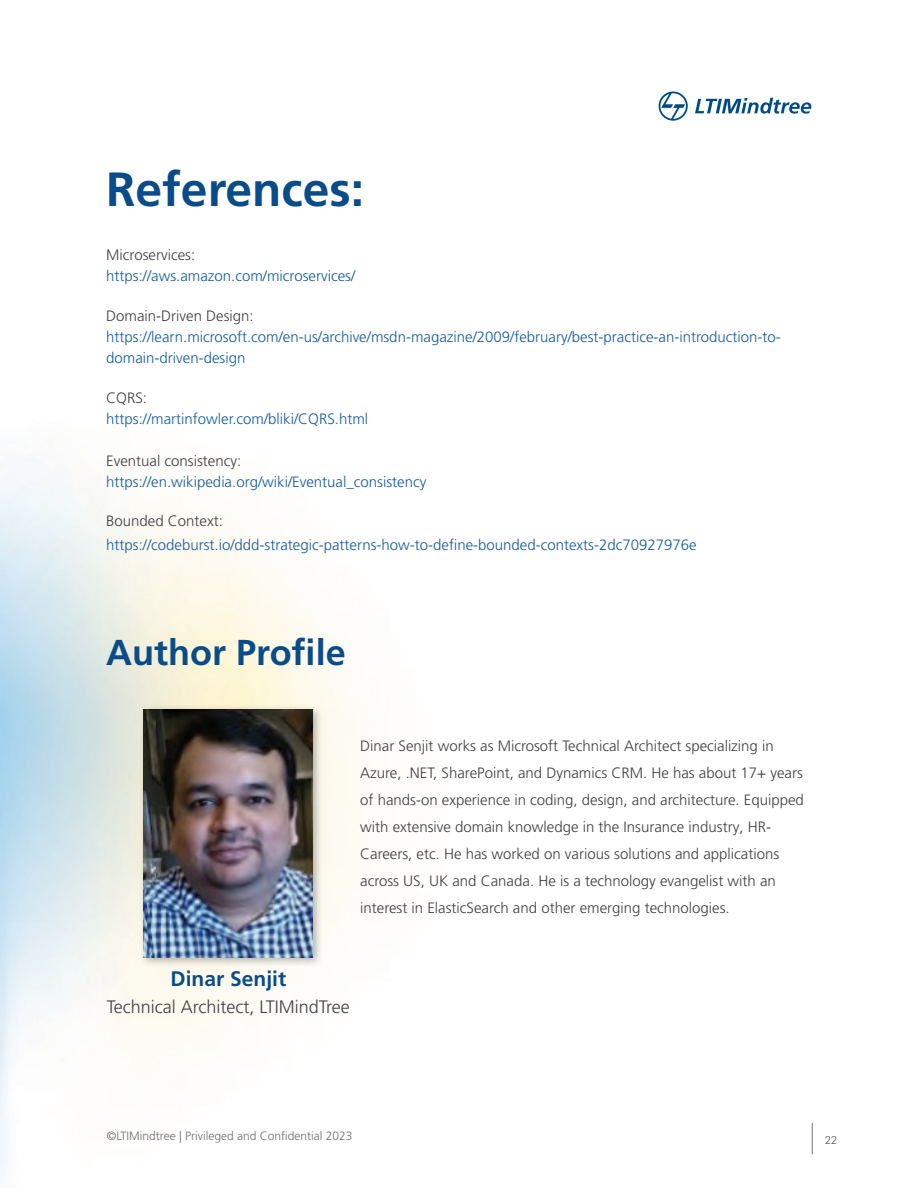
<style>
.page{position:relative;width:918px;height:1188px;background:#fff}
.page>*{position:absolute;margin:0;border:0;box-sizing:border-box;transform-origin:0 0}
.t1{font:700 48px "Frutiger LT Pro";color:#094c89}
.t2{font:700 36px "Frutiger LT Pro";color:#094c89}
.t3{font:700 21px "Frutiger LT Pro";color:#094c89}
.t4{font:300 18px "Frutiger LT Pro";color:#414042}
.t5{font:300 15px/27px "Frutiger LT Pro";color:#414042}
.t6{font:300 15px/21px "Frutiger LT Pro";color:#175d9e}
.t7{font:300 12px "Frutiger LT Pro";color:#6c6d70}
.t8{font:300 10.5px "Bw Modelica";color:#231f20}
</style>
<div class="page">
<hr style="left:812px;top:1123px;width:1px;height:31px;background:#808285">
<svg style="left:659px;top:92px;width:29px;height:29px"></svg>
<svg style="left:695px;top:98px;width:116px;height:16px"></svg>
<div style="left:138px;top:704px;width:185px;height:263px;background:#231f20;opacity:.34"></div>
<img style="left:144px;top:710px;width:169px;height:247px">
<h1 class="t1" style="left:106px;top:161px;width:259px">References:</h1>
<p class="t5" style="left:106px;top:242px;width:90px">Microservices:</p>
<p class="t6" style="left:106px;top:266px;width:251px">https://aws.amazon.com/microservices/</p>
<p class="t5" style="left:106px;top:302px;width:149px">Domain-Driven Design:</p>
<p class="t6" style="left:106px;top:326px;width:676px">https://learn.microsoft.com/en-us/archive/msdn-magazine/2009/february/best-practice-an-introduction-to&shy;domain-driven-design</p>
<p class="t5" style="left:106px;top:384px;width:42px">CQRS:</p>
<p class="t6" style="left:106px;top:408px;width:263px">https://martinfowler.com/bliki/CQRS.html</p>
<p class="t5" style="left:106px;top:447px;width:136px">Eventual consistency:</p>
<p class="t6" style="left:106px;top:471px;width:322px">https://en.wikipedia.org/wiki/Eventual_consistency</p>
<p class="t5" style="left:106px;top:507px;width:118px">Bounded Context:</p>
<p class="t6" style="left:106px;top:534px;width:592px">https://codeburst.io/ddd-strategic-patterns-how-to-define-bounded-contexts-2dc70927976e</p>
<h2 class="t2" style="left:106px;top:632px;width:241px">Author Profile</h2>
<p class="t5" style="left:360px;top:733px;width:445px">Dinar Senjit works as Microsoft Technical Architect specializing in Azure, .NET, SharePoint, and Dynamics CRM. He has about 17+ years of hands-on experience in coding, design, and architecture. Equipped with extensive domain knowledge in the Insurance industry, HR-Careers, etc. He has worked on various solutions and applications across US, UK and Canada. He is a technology evangelist with an interest in ElasticSearch and other emerging technologies.</p>
<h3 class="t3" style="left:171px;top:967px;width:117px">Dinar Senjit</h3>
<p class="t4" style="left:107px;top:997px;width:245px">Technical Architect, LTIMindTree</p>
<p class="t7" style="left:107px;top:1129px;width:247px">©LTIMindtree | Privileged and Confidential 2023</p>
<p class="t8" style="left:825px;top:1134px;width:13px">22</p>
</div>
